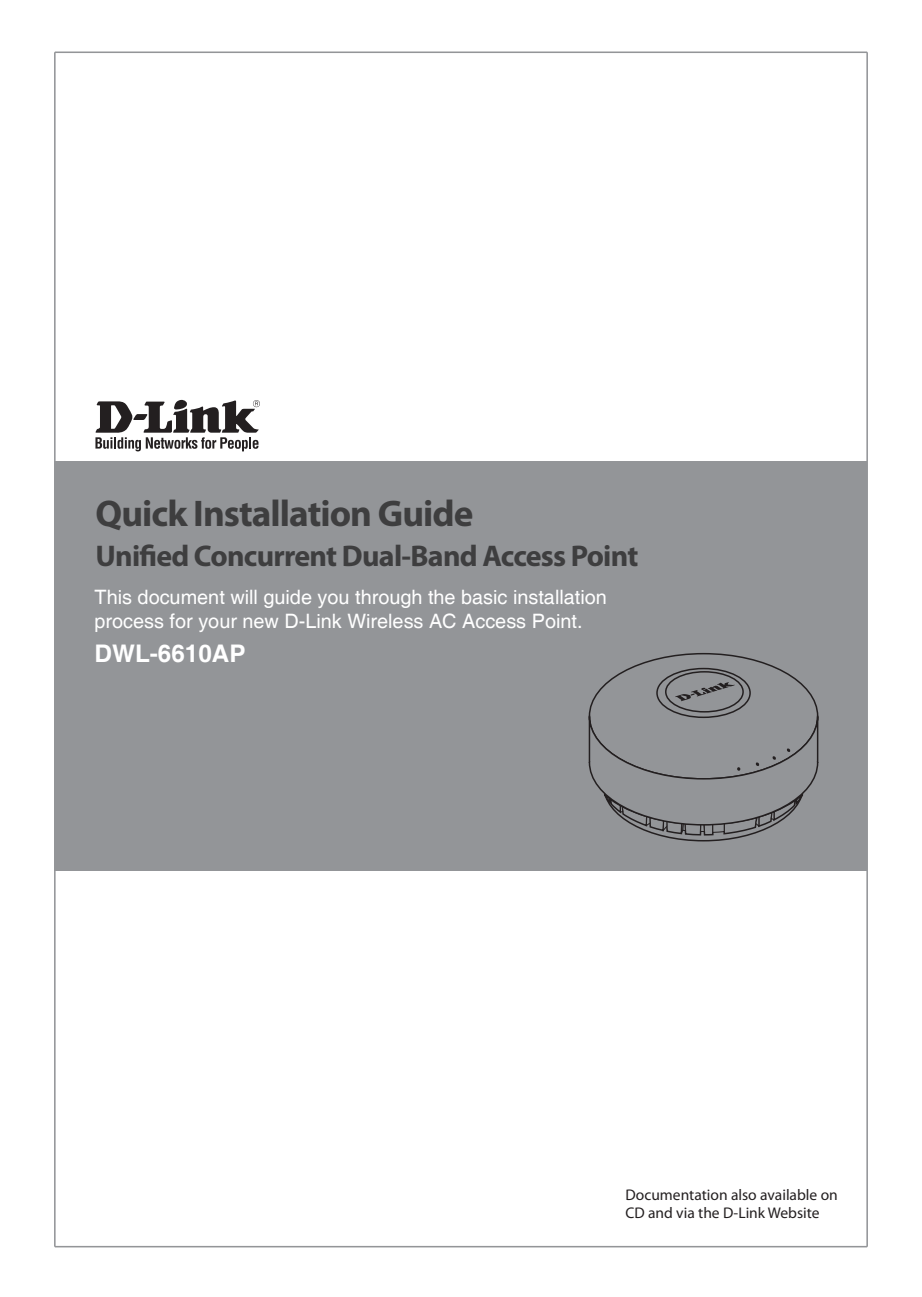
<style>
.page{position:relative;width:922px;height:1297px;background:#fff}
.page>*{position:absolute;margin:0;border:0;box-sizing:border-box;transform-origin:0 0}
.t1{font:700 37.25px "Myriad Pro";letter-spacing:-.025em;color:#3e3e3f}
.t2{font:700 30px "Myriad Pro";letter-spacing:-.025em;color:#3e3e3f}
.t3{font:700 24.25px "Helvetica";color:#fff}
.t4{font:19.75px/23.8px "Helvetica";color:#fff}
.t5{font:15.5px/18.5px "Myriad Pro";color:#231f20}
</style>
<div class="page">
<svg style="left:95px;top:400px;width:165px;height:51px"></svg>
<div style="left:55px;top:461px;width:811px;height:410px;background:#939598"></div>
<hr style="left:54px;top:52px;width:2px;height:1195px;background:#939598">
<hr style="left:55px;top:52px;width:811px;height:1px;background:#939598">
<hr style="left:866px;top:52px;width:1px;height:1195px;background:#939598">
<hr style="left:55px;top:1246px;width:811px;height:1px;background:#939598">
<svg style="left:587px;top:51px;width:231px;height:721px"></svg>
<svg style="left:656px;top:668px;width:93px;height:49px"></svg>
<div style="left:656px;top:668px;width:94px;height:50px;border:2px solid #231f20;border-radius:50%"></div>
<div style="left:665px;top:672px;width:77px;height:40px;background:#939598;border-radius:50%"></div>
<div style="left:664px;top:671px;width:79px;height:41px;border:2px solid #231f20;border-radius:50%"></div>
<svg style="left:589px;top:716px;width:228px;height:121px"></svg>
<svg style="left:675px;top:682px;width:59px;height:19px"></svg>
<h1 class="t1" style="left:95px;top:489px;width:379px">Quick Installation Guide</h1>
<h2 class="t2" style="left:95px;top:536px;width:544px">Unified Concurrent Dual-Band Access Point</h2>
<p class="t4" style="left:94px;top:586px;width:513px">This document will guide you through the basic installation process for your new D-Link Wireless AC Access Point.</p>
<p class="t3" style="left:94px;top:638px;width:152px">DWL-6610AP</p>
<p class="t5" style="left:625px;top:1185px;width:214px">Documentation also available on<br>CD and via the D-Link Website</p>
</div>
